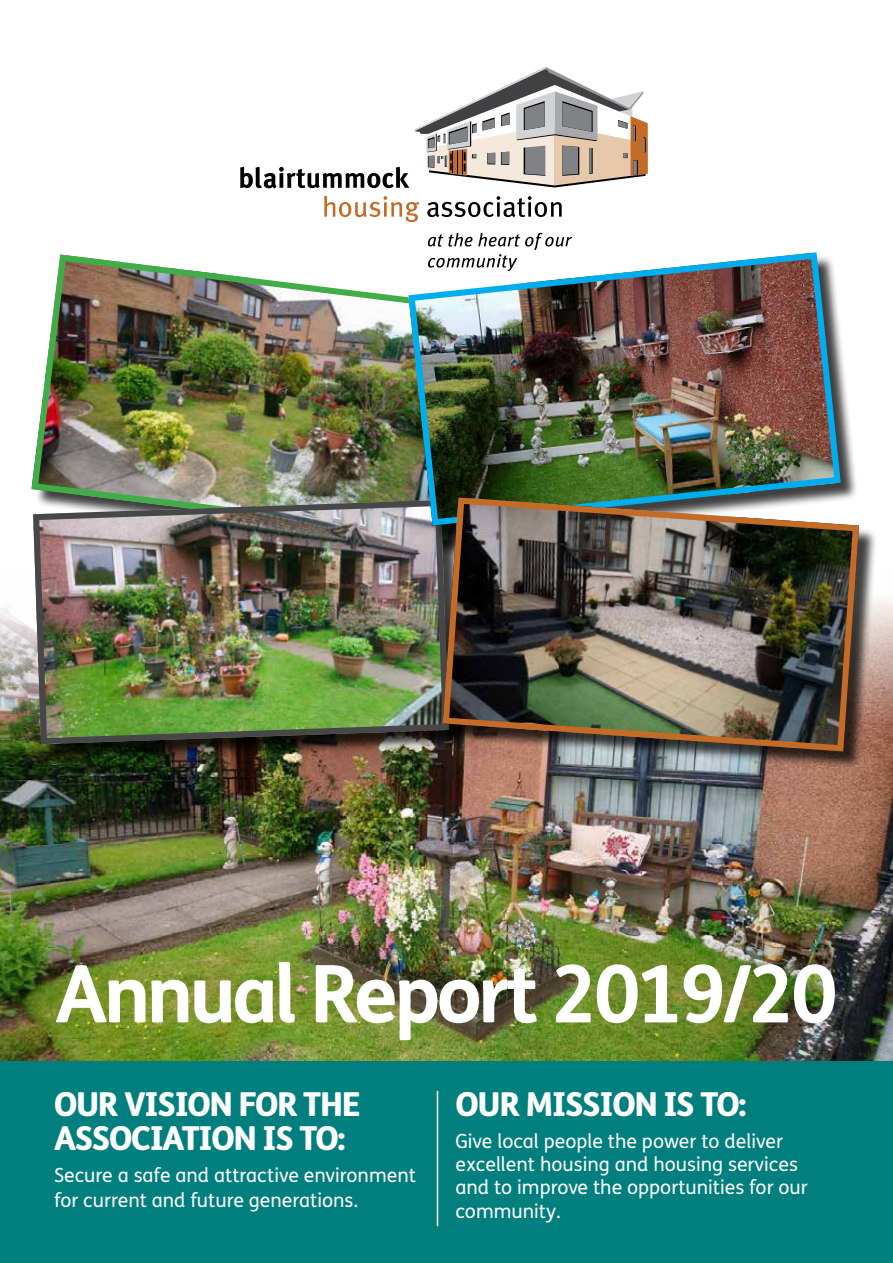
<style>
.page{position:relative;width:893px;height:1263px;background:#fff}
.page>*{position:absolute;margin:0;border:0;box-sizing:border-box;transform-origin:0 0}
.t1{font:700 79.5px "FS Me";letter-spacing:-.05em;color:#fff}
.t2{font:800 33px/34.5px "FS Me";letter-spacing:-.04em;color:#fff}
.t3{font:19.5px/23.4px "FS Me";color:#fff}
</style>
<div class="page">
<img style="left:0;top:600px;width:893px;height:461px">
<div style="left:0;top:1061px;width:893px;height:202px;background:#007f7e"></div>
<hr style="left:437px;top:1091px;width:1px;height:135px;background:#fff">
<svg style="left:324px;top:196px;width:95px;height:26px"></svg>
<svg style="left:428px;top:233px;width:144px;height:16px"></svg>
<svg style="left:240px;top:67px;width:408px;height:121px"></svg>
<svg style="left:427px;top:196px;width:135px;height:21px"></svg>
<img style="left:31px;top:254px;width:374px;height:243px">
<div style="left:35px;top:502px;width:432px;height:260px;background:#000;opacity:.75"></div>
<img style="left:30px;top:497px;width:409px;height:250px">
<div style="left:411px;top:255px;width:448px;height:289px;background:#000;opacity:.75"></div>
<img style="left:405px;top:249px;width:439px;height:280px">
<div style="left:445px;top:500px;width:432px;height:270px;background:#000;opacity:.75"></div>
<img style="left:439px;top:494px;width:423px;height:261px">
<h1 class="t1" style="left:55px;top:945px;width:784px">Annual Report 2019/20</h1>
<h2 class="t2" style="left:54px;top:1086px;width:308px">OUR VISION FOR THE<br>ASSOCIATION IS TO:</h2>
<p class="t3" style="left:54px;top:1163px;width:363px;line-height:25.2px">Secure a safe and attractive environment for current and future generations.</p>
<h2 class="t2" style="left:455px;top:1086px;width:293px">OUR MISSION IS TO:</h2>
<p class="t3" style="left:455px;top:1129px;width:354px">Give local people the power to deliver excellent housing and housing services and to improve the opportunities for our community.</p>
</div>
